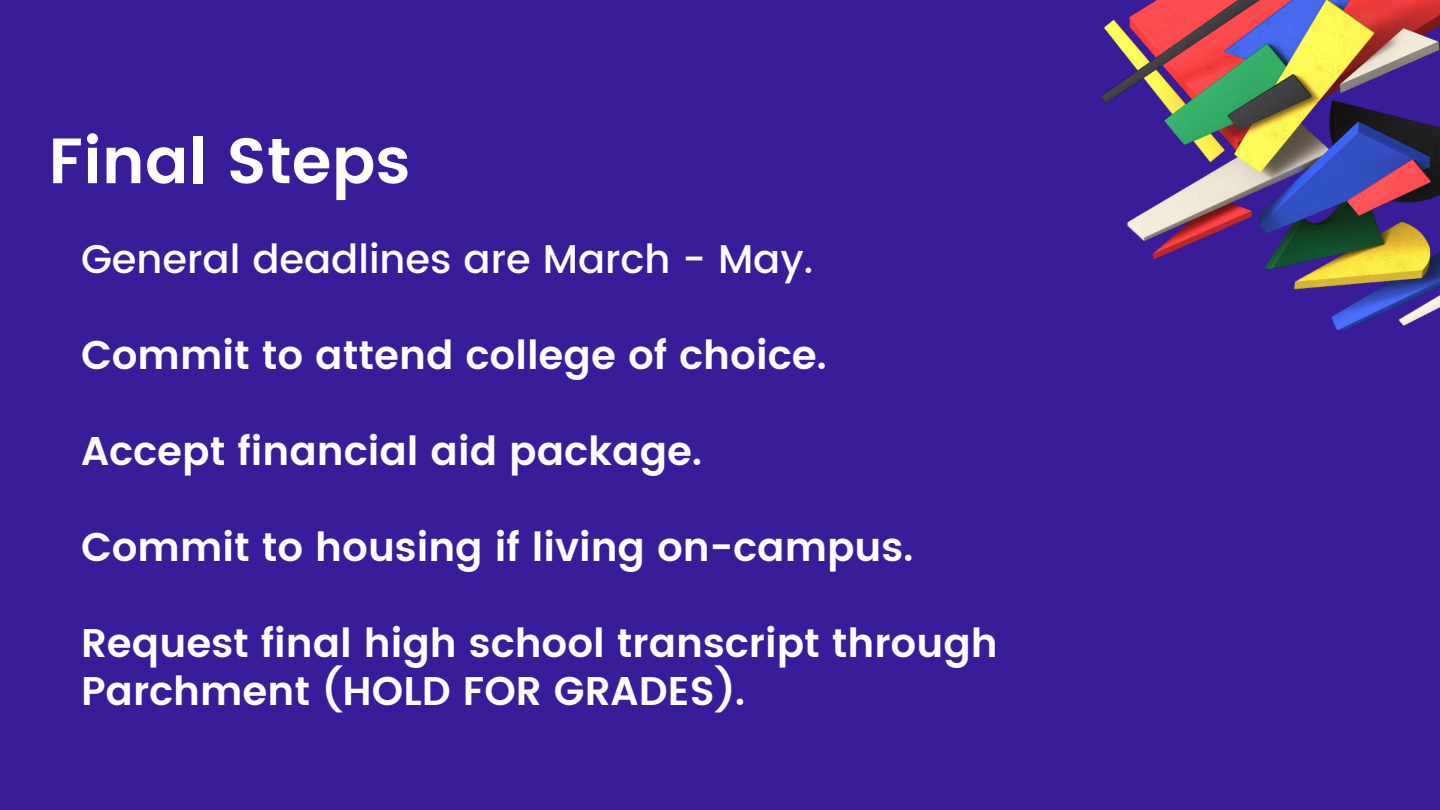
<style>
.page{position:relative;width:1440px;height:810px;background:#391c99}
.page>*{position:absolute;margin:0;border:0;box-sizing:border-box;transform-origin:0 0}
.t1{font:600 64px "Poppins";color:#fff}
.t2{font:600 40px/48px "Poppins";color:#fff}
.t3{font:500 40px "Poppins";color:#fff}
</style>
<div class="page">
<img style="left:1102px;top:0;width:338px;height:329px">
<p class="t1" style="left:48px;top:124px;width:363px">Final Steps</p>
<p class="t3" style="left:81px;top:236px;width:734px">General deadlines are March - May.</p>
<p class="t2" style="left:81px;top:331px;width:747px">Commit to attend college of choice.</p>
<p class="t2" style="left:81px;top:427px;width:622px">Accept financial aid package.</p>
<p class="t2" style="left:81px;top:523px;width:834px">Commit to housing if living on-campus.</p>
<p class="t2" style="left:81px;top:619px;width:918px">Request final high school transcript through<br>Parchment (HOLD FOR GRADES).</p>
</div>
